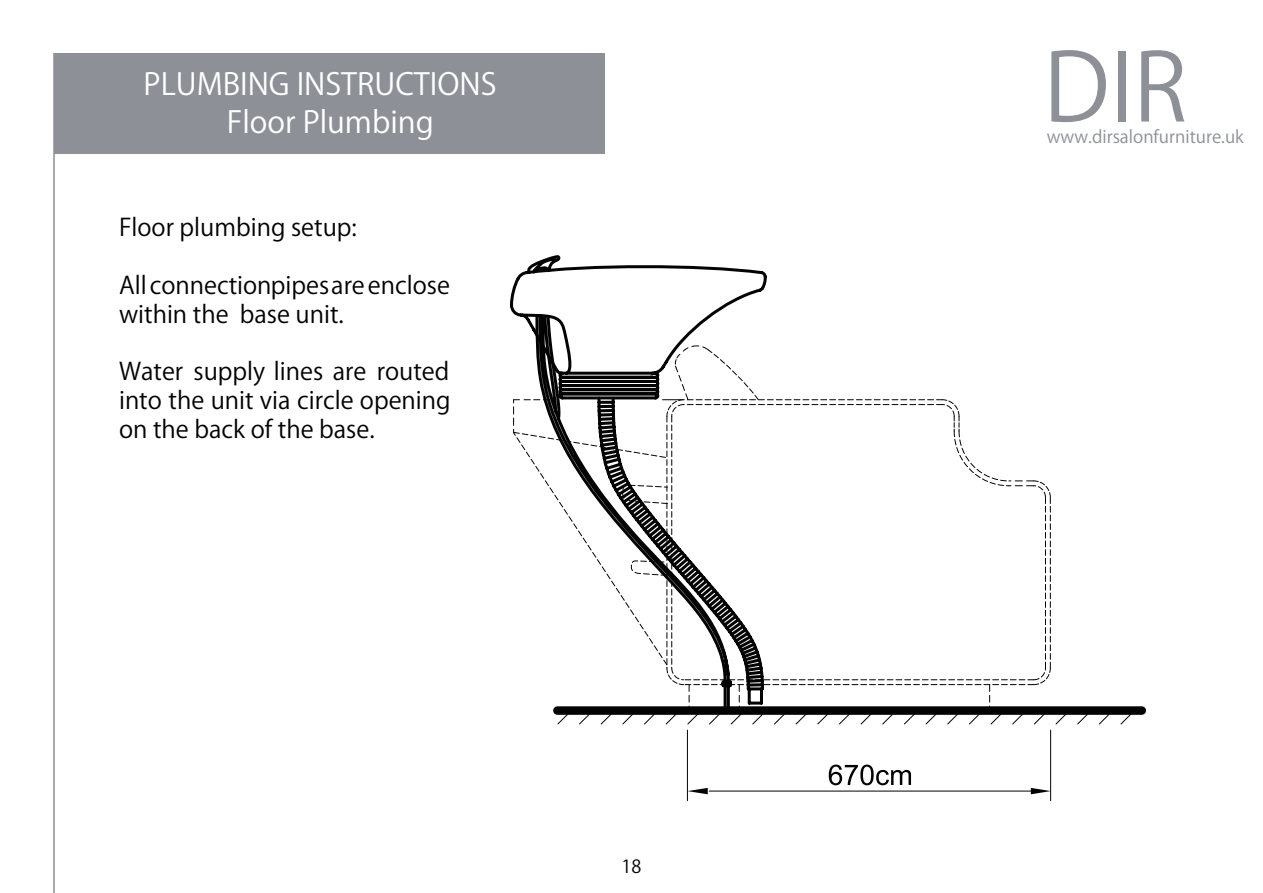
<style>
.page{position:relative;width:1263px;height:893px;background:#fff}
.page>*{position:absolute;margin:0;border:0;box-sizing:border-box;transform-origin:0 0}
.t1{font:93px "Koz Go Pr 6 N";color:#8d9097}
.t2{font:30px/37.5px "Koz Go Pr 6 N";color:#fff}
.t3{font:24px/28.8px "Koz Go Pr 6 N";color:#030303}
.t4{font:18px "Koz Go Pr 6 N";color:#030303}
.t5{font:17.25px "Koz Go Pr 6 N";color:#8d9097}
</style>
<div class="page">
<div style="left:54px;top:53px;width:551px;height:101px;background:#8d9097"></div>
<hr style="left:53px;top:53px;width:2px;height:840px;background:#8d9097">
<hr style="left:687px;top:730px;width:1px;height:71px;background:#030303">
<hr style="left:1050px;top:730px;width:1px;height:71px;background:#030303">
<hr style="left:709px;top:791px;width:332px;height:1px;background:#030303">
<svg style="left:687px;top:788px;width:21px;height:6px"></svg>
<svg style="left:1031px;top:788px;width:20px;height:6px"></svg>
<svg style="left:829px;top:765px;width:82px;height:20px"></svg>
<svg style="left:510px;top:255px;width:625px;height:470px"></svg>
<p class="t2" style="left:227px;top:66px;width:271px;text-indent:-83px">PLUMBING INSTRUCTIONS<br>Floor Plumbing</p>
<p class="t3" style="left:119px;top:214px;width:239px">Floor plumbing setup:</p>
<p class="t3" style="left:119px;top:271px;width:332px">All connectionpipesareenclose within the base unit.</p>
<p class="t3" style="left:119px;top:358px;width:333px;text-align:justify">Water supply lines are routed into the unit via circle opening on the back of the base.</p>
<p class="t4" style="left:621px;top:856px;width:21px">18</p>
<h1 class="t1" style="left:1043px;top:35px;width:145px">DIR</h1>
<p class="t5" style="left:1047px;top:127px;width:198px">www.dirsalonfurniture.uk</p>
</div>
